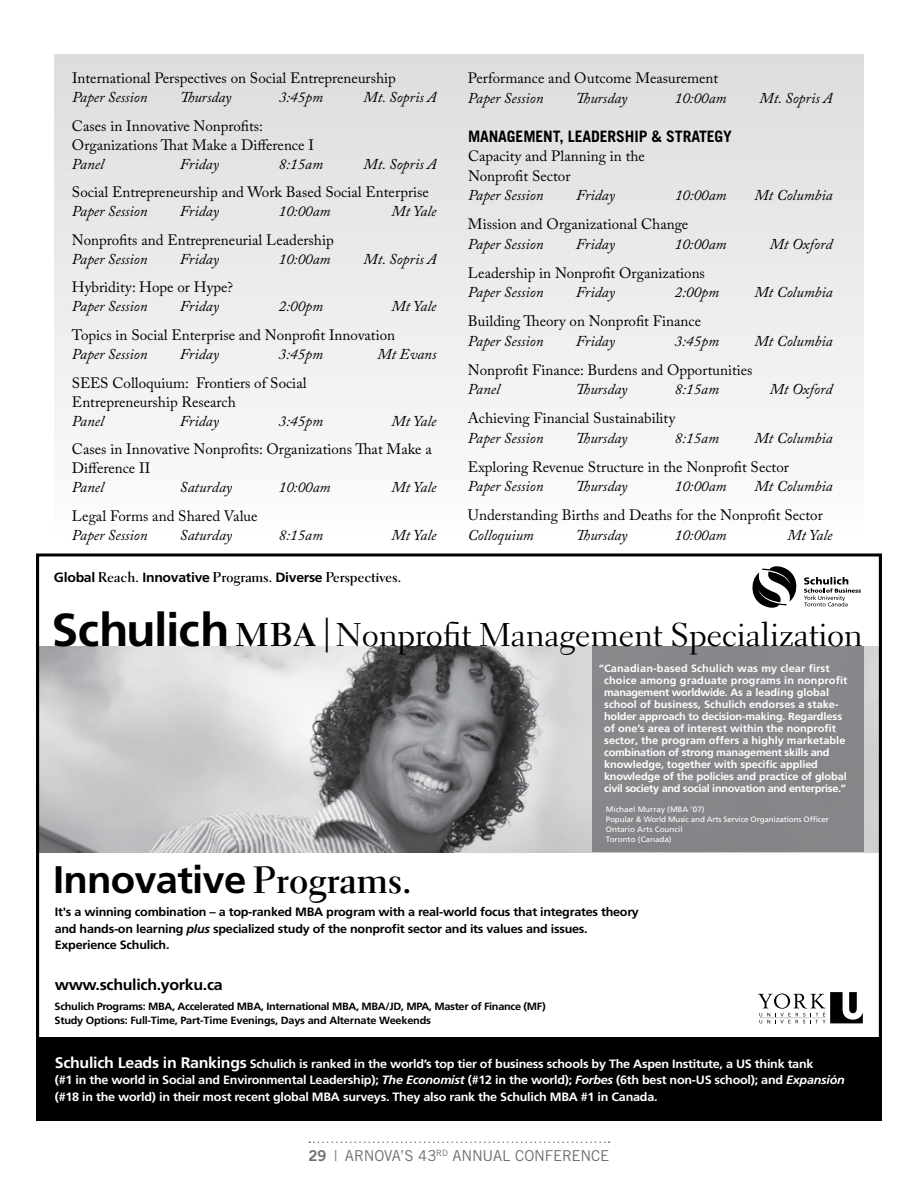
<style>
.page{position:relative;width:918px;height:1188px;background:#fff}
.page>*{position:absolute;margin:0;border:0;box-sizing:border-box;transform-origin:0 0}
.t1{font:700 38.4px "Frutiger";letter-spacing:-.02em;color:#000;scale:1.04 1}
.t2{font:32.85px "Electra LH";letter-spacing:-.01em;color:#000;scale:1.04 1}
.t3{font:700 15.75px "Trade Gothic";letter-spacing:-.005em;color:#000}
.t4{font:700 15.3px "Frutiger";letter-spacing:-.02em;color:#000;scale:1.04 1}
.t5{font:15px/19px "Adobe Caslon Pro";color:#000}
.t6{font:italic 15px "Adobe Caslon Pro";color:#000}
.t7{font:15px "Trade Gothic";letter-spacing:-.01em;color:#6d6e71}
.t8{font:14.4px "Electra LH Bold Display";letter-spacing:.03em;color:#000;scale:1.04 1}
.t9{font:700 12px/16.5px "Frutiger";letter-spacing:-.02em;color:#fff;scale:1.04 1}
.t10{font:700 12px/16.5px "Frutiger";letter-spacing:-.02em;color:#000;scale:1.04 1}
.t11{font:700 10.5px/12px "Frutiger";letter-spacing:-.01em;color:#fff;scale:1.04 1}
.t12{font:700 10.5px/13.5px "Frutiger";letter-spacing:-.03em;color:#000;scale:1.04 1}
.t13{font:7.8px/9.9px "Frutiger";letter-spacing:-.02em;color:#fff;scale:1.04 1}
.s1{font-family:"Frutiger";font-weight:700;font-size:13.35px}
.s2{font-family:"Frutiger";font-weight:700;font-size:46.2px}
.s3{font-weight:700}
.s4{font-family:"Electra LH Bold Display";font-size:34.8px}
.s5{font-family:"Electra LH Bold Display";font-weight:400;font-size:38.55px}
.s6{font-style:italic}
.s7{font-size:15.3px}
.s8{font-family:"Trade Gothic Bold Two"}
</style>
<div class="page">
<svg style="left:309px;top:1142px;width:301px;height:1px"></svg>
<div style="left:54px;top:54px;width:810px;height:486px;background:linear-gradient(to bottom,#dbddde,#fdfdfd)"></div>
<svg style="left:752px;top:566px;width:109px;height:42px"></svg>
<img style="left:40px;top:646px;width:838px;height:206px">
<div style="left:36px;top:1037px;width:846px;height:83px;background:#000"></div>
<svg style="left:758px;top:992px;width:105px;height:31px"></svg>
<div style="left:592px;top:646px;width:271px;height:206px;background:#86878a"></div>
<div style="left:36px;top:554px;width:846px;height:566px;border:3px solid #000"></div>
<p class="t5" style="left:72px;top:68px;width:325px">International Perspectives on Social Entrepreneurship</p>
<p class="t6" style="left:72px;top:88px;width:77px">Paper Session</p>
<p class="t6" style="left:180px;top:88px;width:53px">Thursday</p>
<p class="t6" style="left:279px;top:88px;width:46px">3:45pm</p>
<p class="t6" style="left:364px;top:88px;width:74px">Mt. Sopris A</p>
<p class="t5" style="left:72px;top:116px;width:243px">Cases in Innovative Nonprofits:<br>Organizations That Make a Difference I</p>
<p class="t6" style="left:72px;top:155px;width:33px">Panel</p>
<p class="t6" style="left:180px;top:155px;width:40px">Friday</p>
<p class="t6" style="left:279px;top:155px;width:46px">8:15am</p>
<p class="t6" style="left:364px;top:155px;width:74px">Mt. Sopris A</p>
<p class="t5" style="left:72px;top:183px;width:359px">Social Entrepreneurship and Work Based Social Enterprise</p>
<p class="t6" style="left:72px;top:202px;width:77px">Paper Session</p>
<p class="t6" style="left:180px;top:202px;width:40px">Friday</p>
<p class="t6" style="left:279px;top:202px;width:53px">10:00am</p>
<p class="t6" style="left:391px;top:202px;width:47px">Mt Yale</p>
<p class="t5" style="left:72px;top:230px;width:263px">Nonprofits and Entrepreneurial Leadership</p>
<p class="t6" style="left:72px;top:250px;width:77px">Paper Session</p>
<p class="t6" style="left:180px;top:250px;width:40px">Friday</p>
<p class="t6" style="left:279px;top:250px;width:53px">10:00am</p>
<p class="t6" style="left:364px;top:250px;width:74px">Mt. Sopris A</p>
<p class="t5" style="left:72px;top:278px;width:163px">Hybridity: Hope or Hype?</p>
<p class="t6" style="left:72px;top:298px;width:77px">Paper Session</p>
<p class="t6" style="left:180px;top:298px;width:40px">Friday</p>
<p class="t6" style="left:279px;top:298px;width:46px">2:00pm</p>
<p class="t6" style="left:391px;top:298px;width:47px">Mt Yale</p>
<p class="t5" style="left:72px;top:325px;width:325px">Topics in Social Enterprise and Nonprofit Innovation</p>
<p class="t6" style="left:72px;top:345px;width:77px">Paper Session</p>
<p class="t6" style="left:180px;top:345px;width:40px">Friday</p>
<p class="t6" style="left:279px;top:345px;width:46px">3:45pm</p>
<p class="t6" style="left:377px;top:345px;width:61px">Mt Evans</p>
<p class="t5" style="left:72px;top:373px;width:236px">SEES Colloquium: Frontiers of Social<br>Entrepreneurship Research</p>
<p class="t6" style="left:72px;top:412px;width:33px">Panel</p>
<p class="t6" style="left:180px;top:412px;width:40px">Friday</p>
<p class="t6" style="left:279px;top:412px;width:46px">3:45pm</p>
<p class="t6" style="left:391px;top:412px;width:47px">Mt Yale</p>
<p class="t5" style="left:72px;top:439px;width:361px">Cases in Innovative Nonprofits: Organizations That Make a<br>Difference II</p>
<p class="t6" style="left:72px;top:478px;width:33px">Panel</p>
<p class="t6" style="left:180px;top:478px;width:54px">Saturday</p>
<p class="t6" style="left:279px;top:478px;width:53px">10:00am</p>
<p class="t6" style="left:391px;top:478px;width:47px">Mt Yale</p>
<p class="t5" style="left:72px;top:506px;width:187px">Legal Forms and Shared Value</p>
<p class="t6" style="left:72px;top:526px;width:77px">Paper Session</p>
<p class="t6" style="left:180px;top:526px;width:54px">Saturday</p>
<p class="t6" style="left:279px;top:526px;width:46px">8:15am</p>
<p class="t6" style="left:391px;top:526px;width:47px">Mt Yale</p>
<p class="t8" style="left:54px;top:569px;width:335px"><span class="s1">Global</span> Reach. <span class="s1">Innovative</span> Programs. <span class="s1">Diverse</span> Perspectives.</p>
<p class="t5" style="left:468px;top:68px;width:252px">Performance and Outcome Measurement</p>
<p class="t6" style="left:468px;top:89px;width:77px">Paper Session</p>
<p class="t6" style="left:576px;top:89px;width:53px">Thursday</p>
<p class="t6" style="left:675px;top:89px;width:53px">10:00am</p>
<p class="t6" style="left:760px;top:89px;width:74px">Mt. Sopris A</p>
<p class="t3" style="left:468px;top:126px;width:266px">MANAGEMENT, LEADERSHIP &amp; STRATEGY</p>
<p class="t5" style="left:468px;top:146px;width:178px;line-height:19.5px">Capacity and Planning in the<br>Nonprofit Sector</p>
<p class="t6" style="left:468px;top:186px;width:77px">Paper Session</p>
<p class="t6" style="left:576px;top:186px;width:40px">Friday</p>
<p class="t6" style="left:675px;top:186px;width:53px">10:00am</p>
<p class="t6" style="left:755px;top:186px;width:79px">Mt Columbia</p>
<p class="t5" style="left:468px;top:215px;width:222px">Mission and Organizational Change</p>
<p class="t6" style="left:468px;top:235px;width:77px">Paper Session</p>
<p class="t6" style="left:576px;top:235px;width:40px">Friday</p>
<p class="t6" style="left:675px;top:235px;width:53px">10:00am</p>
<p class="t6" style="left:770px;top:235px;width:64px">Mt Oxford</p>
<p class="t5" style="left:468px;top:263px;width:238px">Leadership in Nonprofit Organizations</p>
<p class="t6" style="left:468px;top:283px;width:77px">Paper Session</p>
<p class="t6" style="left:576px;top:283px;width:40px">Friday</p>
<p class="t6" style="left:675px;top:283px;width:46px">2:00pm</p>
<p class="t6" style="left:755px;top:283px;width:79px">Mt Columbia</p>
<p class="t5" style="left:468px;top:312px;width:235px">Building Theory on Nonprofit Finance</p>
<p class="t6" style="left:468px;top:332px;width:77px">Paper Session</p>
<p class="t6" style="left:576px;top:332px;width:40px">Friday</p>
<p class="t6" style="left:675px;top:332px;width:46px">3:45pm</p>
<p class="t6" style="left:755px;top:332px;width:79px">Mt Columbia</p>
<p class="t5" style="left:468px;top:360px;width:286px">Nonprofit Finance: Burdens and Opportunities</p>
<p class="t6" style="left:468px;top:380px;width:33px">Panel</p>
<p class="t6" style="left:576px;top:380px;width:53px">Thursday</p>
<p class="t6" style="left:675px;top:380px;width:46px">8:15am</p>
<p class="t6" style="left:770px;top:380px;width:64px">Mt Oxford</p>
<p class="t5" style="left:468px;top:409px;width:209px">Achieving Financial Sustainability</p>
<p class="t6" style="left:468px;top:429px;width:77px">Paper Session</p>
<p class="t6" style="left:576px;top:429px;width:53px">Thursday</p>
<p class="t6" style="left:675px;top:429px;width:46px">8:15am</p>
<p class="t6" style="left:755px;top:429px;width:79px">Mt Columbia</p>
<p class="t5" style="left:468px;top:457px;width:322px">Exploring Revenue Structure in the Nonprofit Sector</p>
<p class="t6" style="left:468px;top:477px;width:77px">Paper Session</p>
<p class="t6" style="left:576px;top:477px;width:53px">Thursday</p>
<p class="t6" style="left:675px;top:477px;width:53px">10:00am</p>
<p class="t6" style="left:755px;top:477px;width:79px">Mt Columbia</p>
<p class="t5" style="left:468px;top:506px;width:356px">Understanding Births and Deaths for the Nonprofit Sector</p>
<p class="t6" style="left:468px;top:526px;width:67px">Colloquium</p>
<p class="t6" style="left:576px;top:526px;width:53px">Thursday</p>
<p class="t6" style="left:675px;top:526px;width:53px">10:00am</p>
<p class="t6" style="left:787px;top:526px;width:47px">Mt Yale</p>
<h2 class="t2" style="left:51px;top:615px;width:782px"><span class="s2">Schulich</span> <span class="s3">MBA</span> <span class="s4">|</span> Nonprofit Management Specialization</h2>
<p class="t11" style="left:604px;top:663px;width:235px;text-indent:-5px">“Canadian-based Schulich was my clear first choice among graduate programs in nonprofit management worldwide. as a leading global school of business, Schulich endorses a stake&shy;holder approach to decision-making. Regardless of one’s area of interest within the nonprofit sector, the program offers a highly marketable combination of strong management skills and knowledge, together with specific applied knowledge of the policies and practice of global civil society and social innovation and enterprise.”</p>
<p class="t13" style="left:606px;top:805px;width:216px">Michael Murray (MBA ’07)<br>Popular &amp; World Music and Arts Service Organizations Officer<br>Ontario Arts Council<br>Toronto (Canada)</p>
<h1 class="t1" style="left:53px;top:857px;width:346px">Innovative <span class="s5">Programs.</span></h1>
<p class="t10" style="left:55px;top:904px;width:563px">It's a winning combination – a top-ranked mba program with a real-world focus that integrates theory and hands-on learning <span class="s6">plus</span> specialized study of the nonprofit sector and its values and issues.<br>Experience Schulich.</p>
<p class="t4" style="left:55px;top:976px;width:163px">www.schulich.yorku.ca</p>
<p class="t12" style="left:55px;top:1000px;width:474px">Schulich Programs: mba, accelerated mba, International mba, mba/JD, mPa, master of Finance (mF)<br>Study Options: Full-Time, Part-Time Evenings, Days and alternate Weekends</p>
<p class="t9" style="left:55px;top:1055px;width:761px"><span class="s7">Schulich Leads in Rankings</span> Schulich is ranked in the world’s top tier of business schools by The aspen Institute, a US think tank<br>(#1 in the world in Social and Environmental Leadership); <span class="s6">The Economist</span> (#12 in the world); <span class="s6">Forbes</span> (6th best non-US school); and <span class="s6">Expansión </span>(#18 in the world) in their most recent global mba surveys. They also rank the Schulich mba #1 in Canada.</p>
<p class="t7" style="left:309px;top:1147px;width:302px"><span class="s8">29</span> | ARNOVA’S 43<sup>RD</sup> ANNUAL CONFERENCE</p>
</div>
